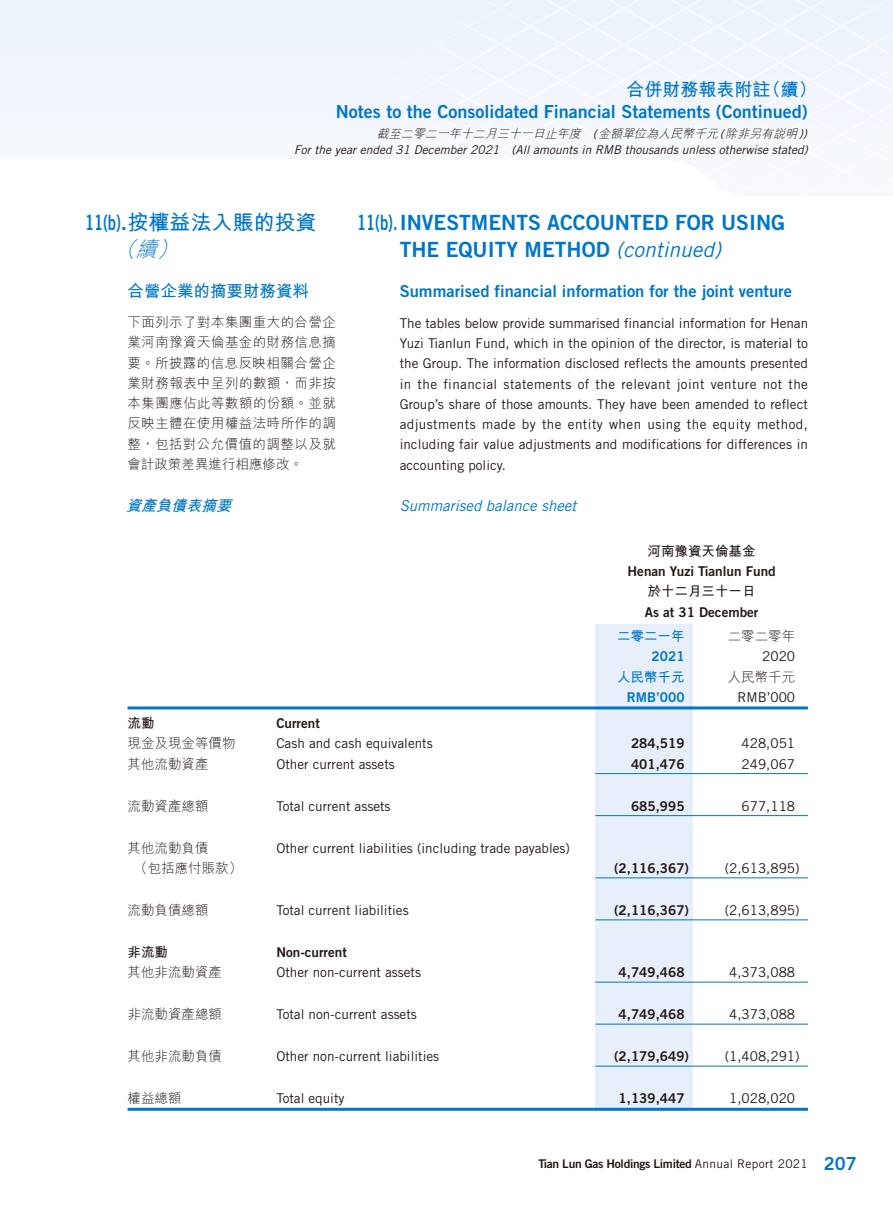
<style>
.page{position:relative;width:893px;height:1212px;background:#fff}
.page>*{position:absolute;margin:0;border:0;box-sizing:border-box;transform-origin:0 0}
.t1{font:21px/27px "Trade Gothic LT Std Bd 2";color:#0076c8;scale:.7 1}
.t2{font:700 21px/27px "M Hei HK";color:#0076c8}
.t3{font:18px "Trade Gothic LT Std Bd 2";color:#0076c8}
.t4{font:700 18px "M Hei HK";color:#0076c8}
.t5{font:16.5px "Trade Gothic LT Std Bd 2";color:#0076c8}
.t6{font:700 16.5px "M Hei HK";color:#0076c8}
.t7{font:italic 15px "Trade Gothic LT Std";color:#0076c8}
.t8{font:italic 700 15px "M Hei HK";color:#0076c8}
.t9{font:13.5px/20.2px "Trade Gothic LT Std";color:#231916;text-align:justify}
.t10{font:300 13.5px/20.2px "M Hei HK";color:#231916;text-align:justify}
.t11{font:13.5px "Trade Gothic LT Std Bd 2";color:#231916}
.t12{font:700 13.5px "M Hei HK";color:#231916}
.t13{font:13.5px "Trade Gothic LT Std Bd 2";color:#0076c8}
.t14{font:700 13.5px "M Hei HK";color:#0076c8}
.t15{font:italic 12px "Trade Gothic LT Std";color:#231916}
.t16{font:12px "Trade Gothic LT Std Bd 2";letter-spacing:-.025em;color:#231916}
.t17{font:italic 300 12px "M Hei HK";color:#231916}
.s1{font-family:"Trade Gothic LT Std";font-weight:400}
.s2{font-family:"Trade Gothic LT Std Bd 2";font-weight:400}
.s3{font-weight:300;font-style:italic}
.s4{font-family:"Trade Gothic LT Std";font-style:italic}
.s5{font-family:"Trade Gothic LT Std"}
.s6{font-size:18px;color:#0076c8}
</style>
<div class="page">
<div style="left:595px;top:624px;width:97px;height:486px;background:#e7f0fa"></div>
<hr style="left:128px;top:706px;width:680px;height:3px;background:#0076c8">
<hr style="left:595px;top:773px;width:213px;height:1px;background:#0076c8">
<hr style="left:595px;top:815px;width:213px;height:1px;background:#0076c8">
<hr style="left:595px;top:877px;width:213px;height:1px;background:#0076c8">
<hr style="left:595px;top:919px;width:213px;height:1px;background:#0076c8">
<hr style="left:595px;top:982px;width:213px;height:1px;background:#0076c8">
<hr style="left:595px;top:1024px;width:213px;height:1px;background:#0076c8">
<hr style="left:595px;top:1066px;width:213px;height:1px;background:#0076c8">
<hr style="left:128px;top:1108px;width:680px;height:3px;background:#0076c8">
<h2 class="t4" style="left:626px;top:76px;width:192px">合併財務報表附註（續）</h2>
<h2 class="t3" style="left:336px;top:101px;width:473px">Notes to the Consolidated Financial Statements (Continued)</h2>
<p class="t17" style="left:377px;top:127px;width:435px">截至二零二一年十二月三十一日止年度 <span class="s1">(</span>金額單位為人民幣千元<span class="s1">(</span>除非另有說明<span class="s1">))</span></p>
<p class="t15" style="left:294px;top:142px;width:515px">For the year ended 31 December 2021 (All amounts in RMB thousands unless otherwise stated)</p>
<h1 class="t2" style="left:115px;top:207px;width:203px;text-indent:-30px"><span class="s2">11(b).</span> 按權益法入賬的投資<span class="s3">（續）</span></h1>
<p class="t6" style="left:128px;top:279px;width:183px">合營企業的摘要財務資料</p>
<p class="t10" style="left:128px;top:312px;width:210px">下面列示了對本集團重大的合營企業河南豫資天倫基金的財務信息摘要。所披露的信息反映相關合營企業財務報表中呈列的數額，而非按本集團應佔此等數額的份額。並就反映主體在使用權益法時所作的調整，包括對公允價值的調整以及就會計政策差異進行相應修改。</p>
<p class="t8" style="left:126px;top:494px;width:112px">資產負債表摘要</p>
<h1 class="t1" style="left:400px;top:209px;width:552px;text-indent:-43px">11(b).INVESTMENTS ACCOUNTED FOR USING<br>THE EQUITY METHOD <span class="s4">(continued)</span></h1>
<p class="t5" style="left:400px;top:281px;width:394px">Summarised financial information for the joint venture</p>
<p class="t9" style="left:400px;top:313px;width:410px">The tables below provide summarised financial information for Henan Yuzi Tianlun Fund, which in the opinion of the director, is material to the Group. The information disclosed reflects the amounts presented in the financial statements of the relevant joint venture not the Group’s share of those amounts. They have been amended to reflect adjustments made by the entity when using the equity method, including fair value adjustments and modifications for differences in accounting policy.</p>
<p class="t7" style="left:400px;top:497px;width:178px">Summarised balance sheet</p>
<p class="t12" style="left:648px;top:541px;width:109px">河南豫資天倫基金</p>
<p class="t11" style="left:627px;top:563px;width:150px">Henan Yuzi Tianlun Fund</p>
<p class="t12" style="left:648px;top:581px;width:109px">於十二月三十一日</p>
<p class="t11" style="left:645px;top:603px;width:115px">As at 31 December</p>
<p class="t14" style="left:617px;top:626px;width:69px">二零二一年</p>
<p class="t10" style="left:728px;top:626px;width:69px">二零二零年</p>
<p class="t13" style="left:652px;top:648px;width:34px">2021</p>
<p class="t9" style="left:762px;top:646px;width:34px">2020</p>
<p class="t14" style="left:617px;top:667px;width:69px">人民幣千元</p>
<p class="t10" style="left:728px;top:666px;width:69px">人民幣千元</p>
<p class="t13" style="left:627px;top:688px;width:59px">RMB’000</p>
<p class="t9" style="left:737px;top:687px;width:59px">RMB’000</p>
<p class="t12" style="left:128px;top:713px;width:28px">流動</p>
<p class="t11" style="left:276px;top:715px;width:45px">Current</p>
<p class="t10" style="left:128px;top:733px;width:109px">現金及現金等價物</p>
<p class="t9" style="left:276px;top:733px;width:158px">Cash and cash equivalents</p>
<p class="t11" style="left:631px;top:735px;width:55px">284,519</p>
<p class="t9" style="left:742px;top:733px;width:55px">428,051</p>
<p class="t10" style="left:128px;top:753px;width:82px">其他流動資產</p>
<p class="t9" style="left:276px;top:753px;width:120px">Other current assets</p>
<p class="t11" style="left:631px;top:755px;width:55px">401,476</p>
<p class="t9" style="left:742px;top:753px;width:55px">249,067</p>
<p class="t10" style="left:128px;top:795px;width:82px">流動資產總額</p>
<p class="t9" style="left:276px;top:795px;width:116px">Total current assets</p>
<p class="t11" style="left:631px;top:797px;width:55px">685,995</p>
<p class="t9" style="left:742px;top:795px;width:55px">677,118</p>
<p class="t10" style="left:128px;top:837px;width:82px">其他流動負債</p>
<p class="t9" style="left:276px;top:837px;width:295px">Other current liabilities (including trade payables)</p>
<p class="t10" style="left:134px;top:857px;width:109px">（包括應付賬款）</p>
<p class="t11" style="left:614px;top:859px;width:76px">(2,116,367)</p>
<p class="t9" style="left:725px;top:858px;width:76px">(2,613,895)</p>
<p class="t10" style="left:128px;top:899px;width:82px">流動負債總額</p>
<p class="t9" style="left:276px;top:900px;width:134px">Total current liabilities</p>
<p class="t11" style="left:614px;top:901px;width:76px">(2,116,367)</p>
<p class="t9" style="left:725px;top:900px;width:76px">(2,613,895)</p>
<p class="t12" style="left:128px;top:942px;width:42px">非流動</p>
<p class="t11" style="left:276px;top:943px;width:72px">Non-current</p>
<p class="t10" style="left:128px;top:962px;width:96px">其他非流動資產</p>
<p class="t9" style="left:276px;top:962px;width:146px">Other non-current assets</p>
<p class="t11" style="left:619px;top:964px;width:67px">4,749,468</p>
<p class="t9" style="left:729px;top:962px;width:67px">4,373,088</p>
<p class="t10" style="left:128px;top:1004px;width:96px">非流動資產總額</p>
<p class="t9" style="left:276px;top:1004px;width:142px">Total non-current assets</p>
<p class="t11" style="left:619px;top:1006px;width:67px">4,749,468</p>
<p class="t9" style="left:729px;top:1004px;width:67px">4,373,088</p>
<p class="t10" style="left:128px;top:1046px;width:96px">其他非流動負債</p>
<p class="t9" style="left:276px;top:1046px;width:164px">Other non-current liabilities</p>
<p class="t11" style="left:614px;top:1048px;width:76px">(2,179,649)</p>
<p class="t9" style="left:725px;top:1046px;width:76px">(1,408,291)</p>
<p class="t10" style="left:128px;top:1088px;width:55px">權益總額</p>
<p class="t9" style="left:276px;top:1088px;width:70px">Total equity</p>
<p class="t11" style="left:619px;top:1090px;width:67px">1,139,447</p>
<p class="t9" style="left:729px;top:1088px;width:67px">1,028,020</p>
<p class="t16" style="left:538px;top:1156px;width:320px">Tian Lun Gas Holdings Limited <span class="s5">Annual Report 2021</span> <span class="s6">207</span></p>
</div>
